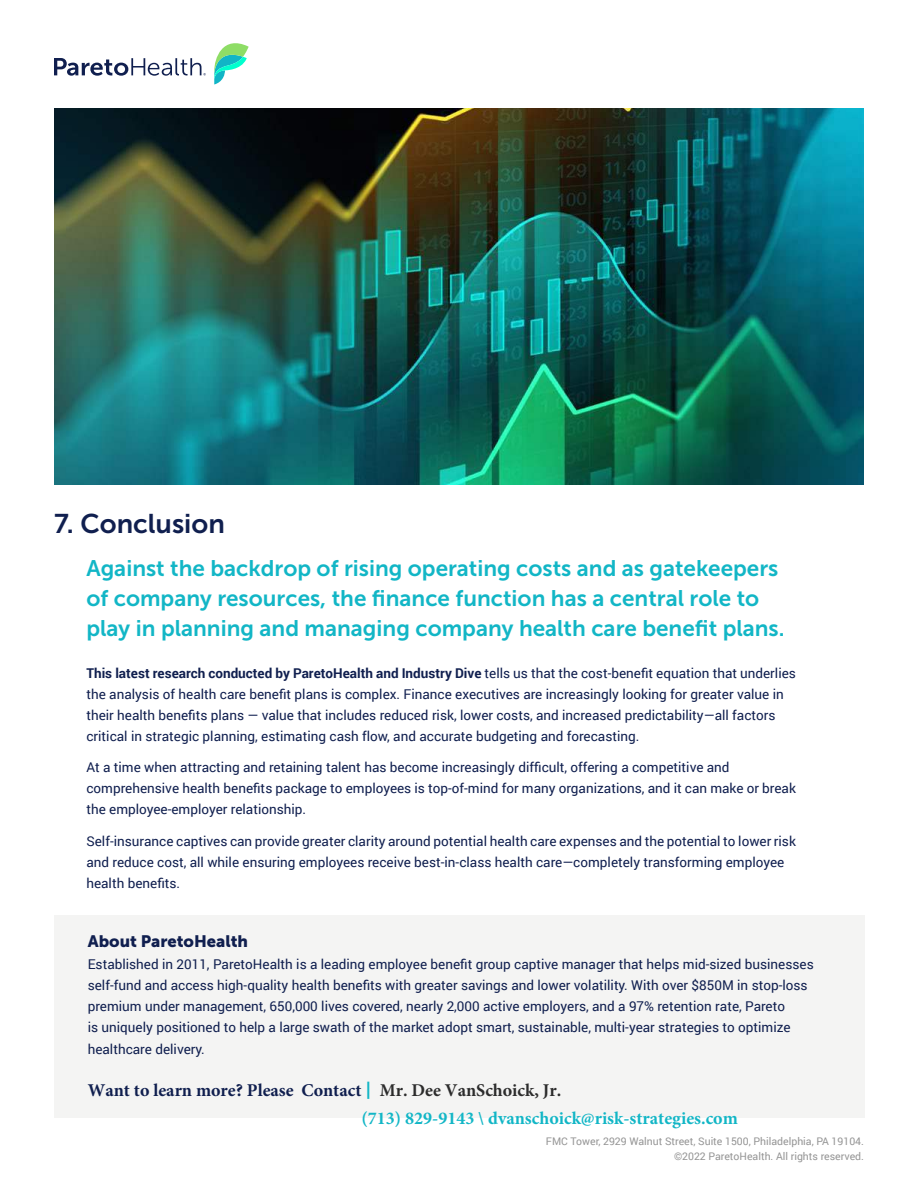
<style>
.page{position:relative;width:918px;height:1188px;background:#fff}
.page>*{position:absolute;margin:0;border:0;box-sizing:border-box;transform-origin:0 0}
.t1{font:27px "Museo Sans 700";color:#101f4f}
.t2{font:22.5px/30px "Museo Sans 700";color:#12b6c6}
.t3{font:700 18px/28px "Minion Pro";color:#12b6c6}
.t4{font:16.5px "Museo Sans 900";color:#101f4f}
.t5{font:13.5px/21px "Roboto";color:#101f4f}
.t6{font:10.5px/15px "Roboto";color:#959595;text-align:right}
.s1{font-weight:700}
.s2{color:#101f4f}
.s3{font-family:"Museo Sans 700";font-weight:400}
.s4{color:#2c2c2c}
</style>
<div class="page">
<svg style="left:54px;top:58px;width:152px;height:18px"></svg>
<svg style="left:214px;top:43px;width:35px;height:41px"></svg>
<div style="left:54px;top:915px;width:810px;height:202px;background:#f4f4f3"></div>
<img style="left:54px;top:108px;width:810px;height:377px">
<h1 class="t1" style="left:54px;top:511px;width:172px">7. Conclusion</h1>
<h2 class="t2" style="left:86px;top:555px;width:700px">Against the backdrop of rising operating costs and as gatekeepers of company resources, the finance function has a central role to play in planning and managing company health care benefit plans.</h2>
<p class="t5" style="left:86px;top:662px;width:711px"><span class="s1">This latest research conducted by ParetoHealth and Industry Dive</span> tells us that the cost-benefit equation that underlies the analysis of health care benefit plans is complex. Finance executives are increasingly looking for greater value in their health benefits plans — value that includes reduced risk, lower costs, and increased predictability—all factors critical in strategic planning, estimating cash flow, and accurate budgeting and forecasting.</p>
<p class="t5" style="left:86px;top:757px;width:711px">At a time when attracting and retaining talent has become increasingly difÏcult, offering a competitive and comprehensive health benefits package to employees is top-of-mind for many organizations, and it can make or break the employee-employer relationship.</p>
<p class="t5" style="left:86px;top:830px;width:711px">Self-insurance captives can provide greater clarity around potential health care expenses and the potential to lower risk and reduce cost, all while ensuring employees receive best-in-class health care—completely transforming employee health benefits.</p>
<p class="t4" style="left:88px;top:934px;width:162px">About ParetoHealth</p>
<p class="t5" style="left:88px;top:954px;width:727px">Established in 2011, ParetoHealth is a leading employee benefit group captive manager that helps mid-sized businesses self-fund and access high-quality health benefits with greater savings and lower volatility. With over $850M in stop-loss premium under management, 650,000 lives covered, nearly 2,000 active employers, and a 97% retention rate, Pareto<br>is uniquely positioned to help a large swath of the market adopt smart, sustainable, multi-year strategies to optimize healthcare delivery.</p>
<h3 class="t3" style="left:362px;top:1076px;width:378px;text-indent:-274px"><span class="s2">Want to learn more? Please Contact</span> <span class="s3">|</span> <span class="s4">Mr. Dee VanSchoick, Jr.<br></span>(713) 829-9143 \ dvanschoick@risk-strategies.com</h3>
<p class="t6" style="left:546px;top:1134px;width:320px">FMC Tower, 2929 Walnut Street, Suite 1500, Philadelphia, PA 19104. ©2022 ParetoHealth. All rights reserved.</p>
</div>
